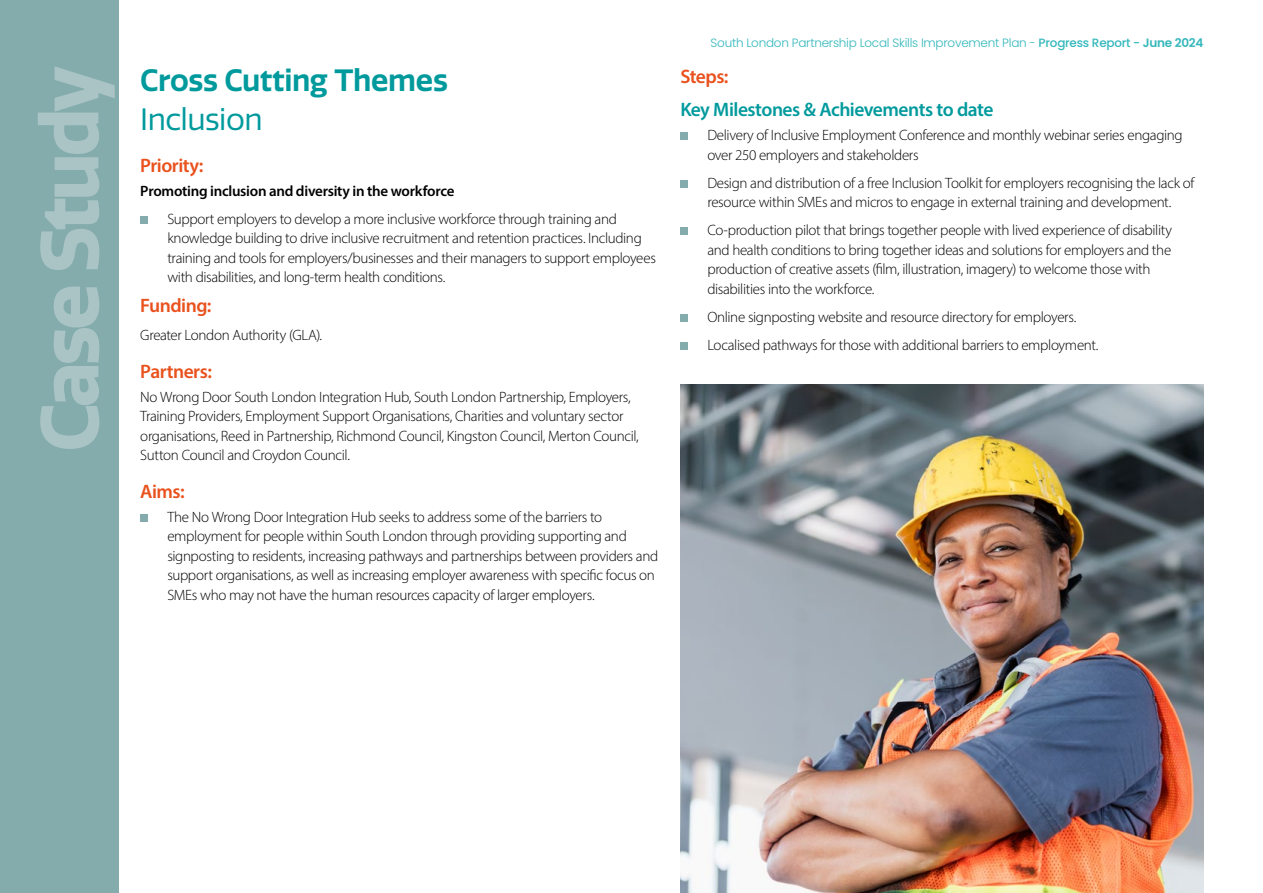
<style>
.page{position:relative;width:1263px;height:893px;background:#fff}
.page>*{position:absolute;margin:0;border:0;box-sizing:border-box;transform-origin:0 0}
.Page_head{font:700 79.5px "Quatro";letter-spacing:-.05em;color:#aac4c5}
.Case_study{font:600 30px "Quatro";letter-spacing:-.015em;color:#009a9d}
.Case_study-2{font:30px "Quatro";letter-spacing:-.02em;color:#009a9d}
.Case_study_subs{font:600 19.5px "Myriad Pro";letter-spacing:-.025em;color:#009a9d}
.Case_study_subs-2{font:600 19.5px "Myriad Pro";letter-spacing:-.03em;color:#e9511d}
.Body{font:600 19.5px "Myriad Pro";letter-spacing:-.025em;color:#e9511d}
.Body-2{font:300 15px/19.5px "Myriad Pro";letter-spacing:-.025em;color:#000}
.Body-3{font:600 15px "Myriad Pro";letter-spacing:-.02em;color:#000}
.t1{font:300 12px "Poppins";letter-spacing:-.02em;color:#32b7bb}
.s1{font-weight:500}
.s2{font-weight:600}
</style>
<div class="page">
<div style="left:0;top:0;width:118px;height:893px;background:#85acad"></div>
<div style="left:140px;top:216px;width:8px;height:8px;background:#85acad"></div>
<div style="left:140px;top:514px;width:8px;height:8px;background:#85acad"></div>
<div style="left:680px;top:133px;width:8px;height:7px;background:#85acad"></div>
<div style="left:680px;top:180px;width:8px;height:8px;background:#85acad"></div>
<div style="left:680px;top:228px;width:8px;height:7px;background:#85acad"></div>
<div style="left:680px;top:314px;width:8px;height:8px;background:#85acad"></div>
<div style="left:680px;top:342px;width:8px;height:8px;background:#85acad"></div>
<img style="left:680px;top:385px;width:523px;height:508px">
<p class="Page_head" style="left:23px;top:452px;width:387px;rotate:-90deg">Case Study</p>
<p class="Case_study" style="left:140px;top:63px;width:309px">Cross Cutting Themes</p>
<p class="Case_study-2" style="left:140px;top:102px;width:124px">Inclusion</p>
<p class="Case_study_subs-2" style="left:140px;top:153px;width:65px">Priority:</p>
<p class="Body-3" style="left:140px;top:181px;width:316px">Promoting inclusion and diversity in the workforce</p>
<p class="Body-2" style="left:167px;top:209px;width:490px">Support employers to develop a more inclusive workforce through training and knowledge building to drive inclusive recruitment and retention practices. Including training and tools for employers/businesses and their managers to support employees with disabilities, and long-term health conditions.</p>
<p class="Body" style="left:140px;top:293px;width:73px">Funding:</p>
<p class="Body-2" style="left:140px;top:325px;width:183px">Greater London Authority (GLA).</p>
<p class="Case_study_subs-2" style="left:140px;top:359px;width:73px">Partners:</p>
<p class="Body-2" style="left:140px;top:387px;width:500px">No Wrong Door South London Integration Hub, South London Partnership, Employers, Training Providers, Employment Support Organisations, Charities and voluntary sector organisations, Reed in Partnership, Richmond Council, Kingston Council, Merton Council, Sutton Council and Croydon Council.</p>
<p class="Case_study_subs-2" style="left:140px;top:479px;width:46px">Aims:</p>
<p class="Body-2" style="left:167px;top:507px;width:492px">The No Wrong Door Integration Hub seeks to address some of the barriers to employment for people within South London through providing supporting and signposting to residents, increasing pathways and partnerships between providers and support organisations, as well as increasing employer awareness with specific focus on SMEs who may not have the human resources capacity of larger employers.</p>
<p class="t1" style="left:710px;top:35px;width:494px">South London Partnership Local Skills Improvement Plan - <span class="s1">Progress Report -</span> <span class="s2">June 2024</span></p>
<p class="Case_study_subs-2" style="left:680px;top:64px;width:50px">Steps:</p>
<p class="Case_study_subs" style="left:680px;top:97px;width:314px">Key Milestones &amp; Achievements to date</p>
<p class="Body-2" style="left:707px;top:125px;width:477px">Delivery of Inclusive Employment Conference and monthly webinar series engaging over 250 employers and stakeholders</p>
<p class="Body-2" style="left:707px;top:173px;width:488px">Design and distribution of a free Inclusion Toolkit for employers recognising the lack of resource within SMEs and micros to engage in external training and development.</p>
<p class="Body-2" style="left:707px;top:220px;width:466px">Co-production pilot that brings together people with lived experience of disability and health conditions to bring together ideas and solutions for employers and the production of creative assets (film, illustration, imagery) to welcome those with disabilities into the workforce.</p>
<p class="Body-2" style="left:707px;top:307px;width:371px">Online signposting website and resource directory for employers.</p>
<p class="Body-2" style="left:707px;top:335px;width:392px">Localised pathways for those with additional barriers to employment.</p>
</div>
